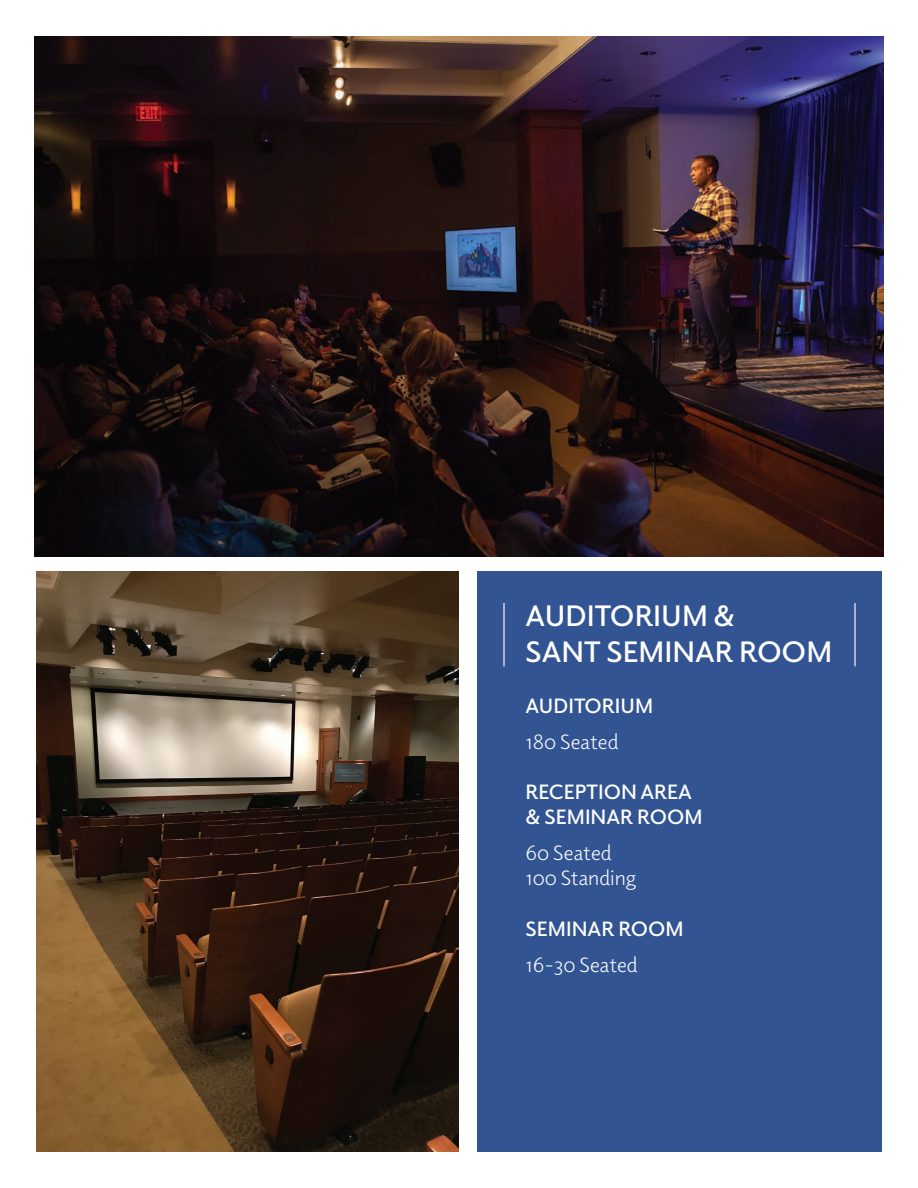
<style>
.page{position:relative;width:918px;height:1188px;background:#fff}
.page>*{position:absolute;margin:0;border:0;box-sizing:border-box;transform-origin:0 0}
.t1{font:600 30px/36px "Elido";color:#fff}
.t2{font:600 21px/25.2px "Elido";color:#fff}
.t3{font:21px/25.2px "Elido";color:#fff}
</style>
<div class="page">
<img style="left:35px;top:36px;width:848px;height:520px">
<img style="left:36px;top:572px;width:423px;height:580px">
<div style="left:477px;top:572px;width:405px;height:580px;background:#325493"></div>
<hr style="left:503px;top:603px;width:2px;height:63px;background:#fff">
<hr style="left:854px;top:603px;width:2px;height:63px;background:#fff">
<h1 class="t1" style="left:526px;top:597px;width:308px">AUDITORIUM &amp;<br>SANT SEMINAR ROOM</h1>
<p class="t2" style="left:526px;top:692px;width:129px">AUDITORIUM</p>
<p class="t3" style="left:526px;top:728px;width:94px">180 Seated</p>
<p class="t2" style="left:526px;top:778px;width:178px">RECEPTION AREA &amp; SEMINAR ROOM</p>
<p class="t3" style="left:526px;top:840px;width:112px">60 Seated<br>100 Standing</p>
<p class="t2" style="left:526px;top:915px;width:160px">SEMINAR ROOM</p>
<p class="t3" style="left:526px;top:951px;width:114px">16-30 Seated</p>
</div>
